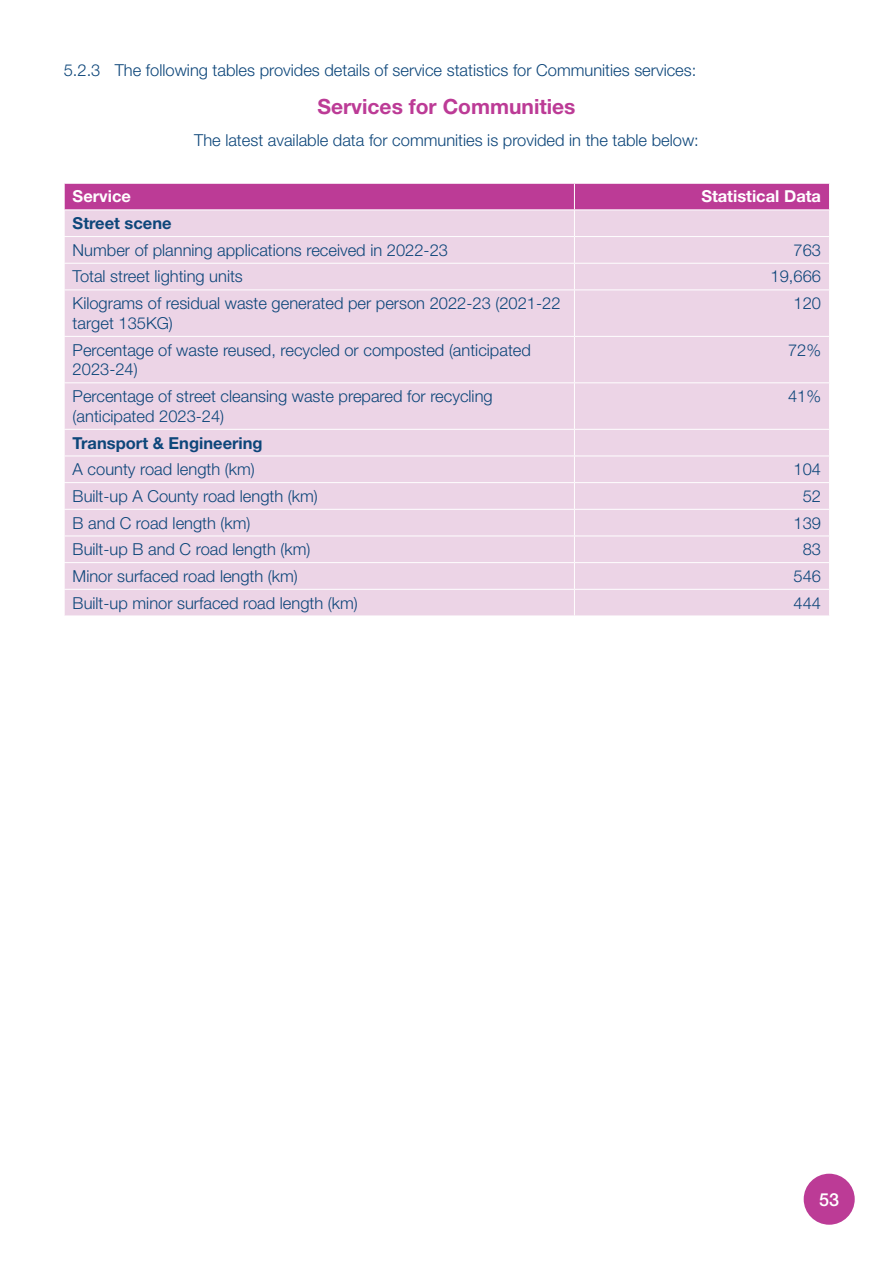
<style>
.page{position:relative;width:893px;height:1263px;background:#fff}
.page>*{position:absolute;margin:0;border:0;box-sizing:border-box;transform-origin:0 0}
.t1{font:700 21px "Helvetica Neue LT Std";color:#bc3b96}
.t2{font:500 18px "Helvetica Neue LT Std";color:#fff}
.t3{font:300 16.5px/19.8px "Helvetica Neue LT Std";color:#0d467a}
.t4{font:700 16.5px "Helvetica Neue LT Std";color:#0d467a}
.t5{font:700 16.5px "Helvetica Neue LT Std";color:#fff}
</style>
<div class="page">
<div style="left:65px;top:290px;width:764px;height:326px;background:#ecd4e6"></div>
<svg style="left:64px;top:183px;width:766px;height:106px;background:#e1b1d3"></svg>
<hr style="left:574px;top:290px;width:1px;height:46px;background:#fff">
<hr style="left:64px;top:336px;width:510px;height:1px;background:#fff">
<hr style="left:574px;top:336px;width:256px;height:1px;background:#fff">
<hr style="left:574px;top:337px;width:1px;height:45px;background:#fff">
<hr style="left:64px;top:382px;width:510px;height:1px;background:#fff">
<hr style="left:574px;top:382px;width:256px;height:1px;background:#fff">
<hr style="left:574px;top:383px;width:1px;height:46px;background:#fff">
<hr style="left:64px;top:429px;width:510px;height:1px;background:#fff">
<hr style="left:574px;top:429px;width:256px;height:1px;background:#fff">
<hr style="left:64px;top:456px;width:510px;height:1px;background:#fff">
<hr style="left:574px;top:456px;width:256px;height:1px;background:#fff">
<hr style="left:64px;top:482px;width:510px;height:1px;background:#fff">
<hr style="left:574px;top:482px;width:256px;height:1px;background:#fff">
<hr style="left:64px;top:509px;width:510px;height:1px;background:#fff">
<hr style="left:574px;top:509px;width:256px;height:1px;background:#fff">
<hr style="left:64px;top:536px;width:510px;height:1px;background:#fff">
<hr style="left:574px;top:536px;width:256px;height:1px;background:#fff">
<hr style="left:64px;top:562px;width:510px;height:1px;background:#fff">
<hr style="left:574px;top:562px;width:256px;height:1px;background:#fff">
<hr style="left:64px;top:589px;width:510px;height:1px;background:#fff">
<svg style="left:64px;top:430px;width:1px;height:186px"></svg>
<hr style="left:574px;top:589px;width:256px;height:1px;background:#fff">
<svg style="left:574px;top:430px;width:1px;height:186px"></svg>
<div style="left:804px;top:1174px;width:51px;height:51px;background:#bc3b96;border-radius:50%"></div>
<p class="t3" style="left:64px;top:59px;width:634px">5.2.3 The following tables provides details of service statistics for Communities services:</p>
<p class="t1" style="left:317px;top:93px;width:260px">Services for Communities</p>
<p class="t3" style="left:194px;top:130px;width:506px">The latest available data for communities is provided in the table below:</p>
<p class="t5" style="left:73px;top:186px;width:60px">Service</p>
<p class="t5" style="left:701px;top:186px;width:121px">Statistical Data</p>
<p class="t4" style="left:73px;top:213px;width:101px">Street scene</p>
<p class="t3" style="left:73px;top:240px;width:377px">Number of planning applications received in 2022-23</p>
<p class="t3" style="left:793px;top:240px;width:29px">763</p>
<p class="t3" style="left:73px;top:266px;width:172px">Total street lighting units</p>
<p class="t3" style="left:771px;top:266px;width:52px">19,666</p>
<p class="t3" style="left:73px;top:293px;width:489px">Kilograms of residual waste generated per person 2022-23 (2021-22 target 135KG)</p>
<p class="t3" style="left:793px;top:293px;width:29px">120</p>
<p class="t3" style="left:73px;top:339px;width:460px">Percentage of waste reused, recycled or composted (anticipated<br>2023-24)</p>
<p class="t3" style="left:788px;top:339px;width:35px">72%</p>
<p class="t3" style="left:73px;top:386px;width:422px">Percentage of street cleansing waste prepared for recycling (anticipated 2023-24)</p>
<p class="t3" style="left:788px;top:386px;width:35px">41%</p>
<p class="t4" style="left:73px;top:432px;width:192px">Transport &amp; Engineering</p>
<p class="t3" style="left:73px;top:459px;width:184px">A county road length (km)</p>
<p class="t3" style="left:793px;top:459px;width:29px">104</p>
<p class="t3" style="left:73px;top:486px;width:247px">Built-up A County road length (km)</p>
<p class="t3" style="left:803px;top:486px;width:20px">52</p>
<p class="t3" style="left:73px;top:512px;width:179px">B and C road length (km)</p>
<p class="t3" style="left:793px;top:512px;width:29px">139</p>
<p class="t3" style="left:73px;top:539px;width:239px">Built-up B and C road length (km)</p>
<p class="t3" style="left:803px;top:539px;width:20px">83</p>
<p class="t3" style="left:73px;top:566px;width:227px">Minor surfaced road length (km)</p>
<p class="t3" style="left:793px;top:566px;width:29px">546</p>
<p class="t3" style="left:73px;top:592px;width:287px">Built-up minor surfaced road length (km)</p>
<p class="t3" style="left:793px;top:592px;width:29px">444</p>
<p class="t2" style="left:819px;top:1188px;width:22px">53</p>
</div>
